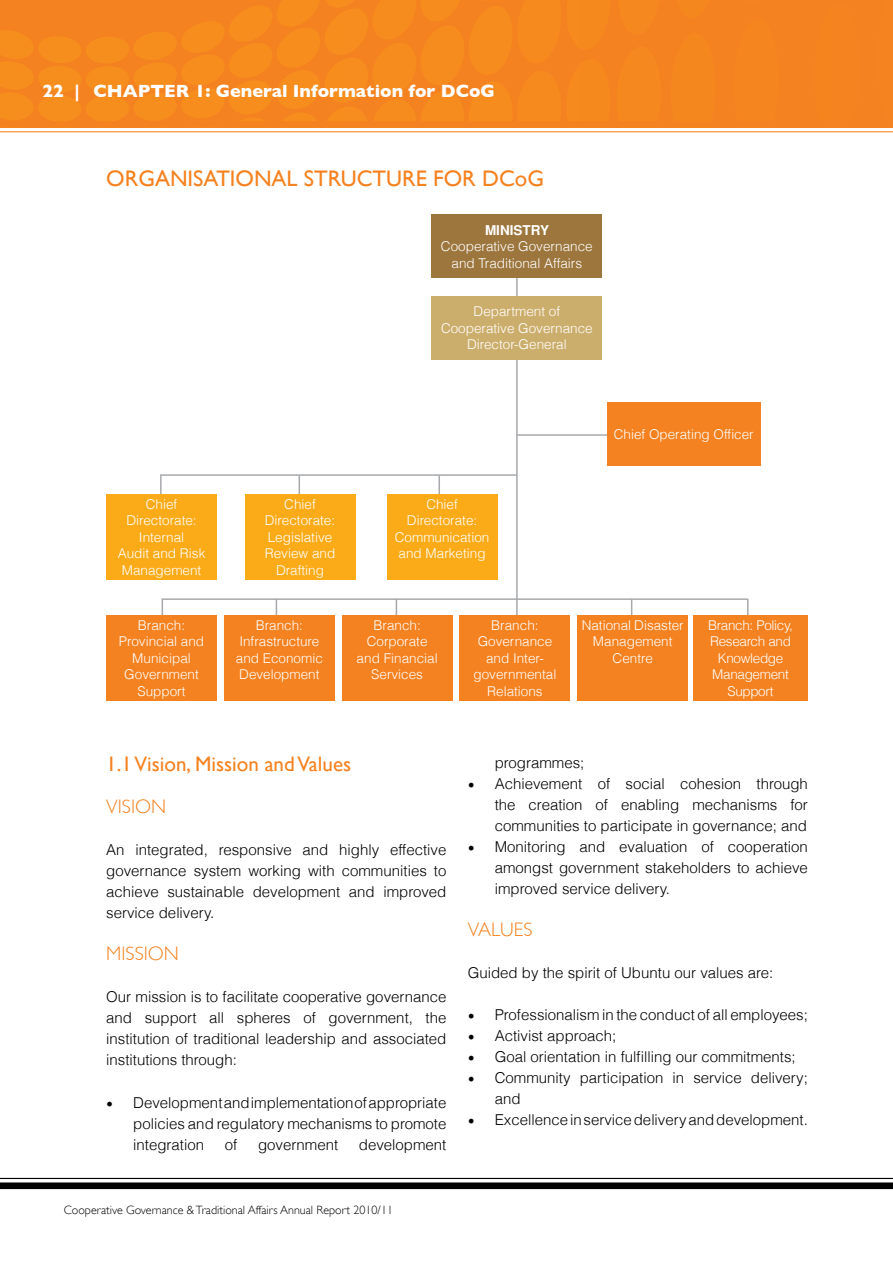
<style>
.page{position:relative;width:893px;height:1263px;background:#fff}
.page>*{position:absolute;margin:0;border:0;box-sizing:border-box;transform-origin:0 0}
.t1{font:22.5px "Gill Sans";color:#f58220}
.t2{font:21px "Gill Sans";color:#f58220}
.t3{font:300 19.5px "Gill Sans";color:#f58220}
.t4{font:700 18px "Gill Sans";color:#fff}
.t5{font:300 15px/21px "Helvetica";color:#000;text-align:justify}
.t6{font:300 13.5px/16.5px "Helvetica";color:#fff;text-align:center}
.t7{font:300 13.5px/16.5px "Helvetica";letter-spacing:-.025em;color:#fff;text-align:center}
.t8{font:700 13.5px "Helvetica";color:#fff}
.t9{font:300 12px "Gill Sans";color:#000}
.s1{font-family:"Minion Pro";font-weight:400;font-size:18px}
</style>
<div class="page">
<hr style="left:0;top:1178px;width:893px;height:1px;background:#000">
<div style="left:0;top:1183px;width:893px;height:6px;background:#000"></div>
<div style="left:0;top:0;width:893px;height:128px;background:#f58220"></div>
<hr style="left:0;top:131px;width:893px;height:1px;background:#f58220">
<svg style="left:299px;top:476px;width:1px;height:19px"></svg>
<hr style="left:438px;top:475px;width:2px;height:22px;background:#a7a9ac">
<hr style="left:160px;top:474px;width:357px;height:2px;background:#a7a9ac">
<hr style="left:517px;top:434px;width:104px;height:2px;background:#a7a9ac">
<hr style="left:162px;top:598px;width:586px;height:2px;background:#a7a9ac">
<svg style="left:162px;top:600px;width:1px;height:16px"></svg>
<svg style="left:276px;top:600px;width:1px;height:16px"></svg>
<svg style="left:396px;top:600px;width:1px;height:16px"></svg>
<hr style="left:516px;top:274px;width:2px;height:346px;background:#a7a9ac">
<svg style="left:631px;top:600px;width:1px;height:16px"></svg>
<svg style="left:747px;top:600px;width:1px;height:16px"></svg>
<hr style="left:160px;top:475px;width:2px;height:22px;background:#a7a9ac">
<div style="left:432px;top:214px;width:170px;height:64px;background:#9c763d"></div>
<div style="left:432px;top:296px;width:170px;height:64px;background:#ccae6c"></div>
<div style="left:106px;top:495px;width:111px;height:85px;background:#fbab18"></div>
<div style="left:387px;top:495px;width:110px;height:85px;background:#fbab18"></div>
<div style="left:245px;top:495px;width:110px;height:85px;background:#fbab18"></div>
<div style="left:106px;top:616px;width:111px;height:85px;background:#f58220"></div>
<div style="left:224px;top:616px;width:111px;height:85px;background:#f58220"></div>
<div style="left:342px;top:616px;width:110px;height:85px;background:#f58220"></div>
<div style="left:607px;top:403px;width:153px;height:63px;background:#f58220"></div>
<div style="left:577px;top:616px;width:111px;height:85px;background:#f58220"></div>
<div style="left:693px;top:616px;width:115px;height:85px;background:#f58220"></div>
<div style="left:460px;top:616px;width:110px;height:85px;background:#f58220"></div>
<p class="t4" style="left:43px;top:81px;width:454px">22 | CHAPTER 1: General Information for DCoG</p>
<h1 class="t1" style="left:106px;top:165px;width:439px">ORGANISATIO NAL STRUCTURE FO R DCOG</h1>
<p class="t8" style="left:485px;top:222px;width:66px">MINISTRY</p>
<p class="t6" style="left:441px;top:238px;width:153px">Cooperative Governance and Traditional Affairs</p>
<p class="t6" style="left:441px;top:303px;width:153px">Department of<br>Cooperative Governance<br>Director-General</p>
<p class="t6" style="left:118px;top:495px;width:89px">Chief<br>Directorate:<br>Internal<br>Audit and Risk<br>Management</p>
<p class="t6" style="left:395px;top:495px;width:96px">Chief<br>Directorate:<br>Communication and Marketing</p>
<p class="t6" style="left:265px;top:495px;width:72px">Chief<br>Directorate:<br>Legislative<br>Review and<br>Drafting</p>
<p class="t6" style="left:614px;top:426px;width:142px">Chief Operating Officer</p>
<p class="t6" style="left:119px;top:617px;width:87px">Branch:<br>Provincial and<br>Municipal<br>Government<br>Support</p>
<p class="t6" style="left:236px;top:617px;width:89px">Branch:<br>Infrastructure and Economic<br>Development</p>
<p class="t6" style="left:357px;top:617px;width:83px">Branch:<br>Corporate and Financial<br>Services</p>
<p class="t6" style="left:474px;top:617px;width:84px">Branch:<br>Governance and Inter&shy;governmental<br>Relations</p>
<p class="t6" style="left:582px;top:617px;width:104px">National Disaster<br>Management<br>Centre</p>
<p class="t7" style="left:708px;top:617px;width:86px">Branch: Policy,<br>Research and<br>Knowledge<br>Management<br>Support</p>
<h2 class="t2" style="left:106px;top:752px;width:246px">1.1 VISION, MISSION AND VALUES</h2>
<h3 class="t3" style="left:106px;top:795px;width:61px">VISION</h3>
<p class="t5" style="left:106px;top:839px;width:342px">An integrated, responsive and highly effective governance system working with communities to achieve sustainable development and improved service delivery.</p>
<h3 class="t3" style="left:106px;top:942px;width:74px">MISSION</h3>
<p class="t5" style="left:106px;top:986px;width:342px">Our mission is to facilitate cooperative governance and support all spheres of government, the institution of traditional leadership and associated institutions through:</p>
<p class="t5" style="left:133px;top:1091px;width:315px;text-indent:-27px"><span class="s1">•</span> Development and implementation of appropriate policies and regulatory mechanisms to promote integration</p>
<p class="t5" style="left:225px;top:1133px;width:14px">of</p>
<p class="t5" style="left:258px;top:1133px;width:82px">government</p>
<p class="t5" style="left:359px;top:1133px;width:89px">development</p>
<p class="t9" style="left:64px;top:1203px;width:331px">Cooperative Governance &amp; Traditional Affairs Annual Report 2010/11</p>
<p class="t5" style="left:495px;top:752px;width:91px">programmes;</p>
<p class="t5" style="left:495px;top:773px;width:315px;text-indent:-27px"><span class="s1">•</span> Achievement of social cohesion through the creation of enabling mechanisms for communities to participate in governance; and</p>
<p class="t5" style="left:495px;top:836px;width:315px;text-indent:-27px"><span class="s1">•</span> Monitoring and evaluation of cooperation amongst government stakeholders to achieve improved service delivery.</p>
<h3 class="t3" style="left:468px;top:918px;width:66px">VALUES</h3>
<p class="t5" style="left:468px;top:962px;width:307px">Guided by the spirit of Ubuntu our values are:</p>
<p class="t5" style="left:468px;top:1004px;width:342px"><span class="s1">•</span> Professionalism in the conduct of all employees;</p>
<p class="t5" style="left:468px;top:1025px;width:150px"><span class="s1">•</span> Activist approach;</p>
<p class="t5" style="left:468px;top:1046px;width:329px"><span class="s1">•</span> Goal orientation in fulfilling our commitments;</p>
<p class="t5" style="left:495px;top:1067px;width:315px;text-indent:-27px"><span class="s1">•</span> Community participation in service delivery; and</p>
<p class="t5" style="left:468px;top:1109px;width:342px"><span class="s1">•</span> Excellence in service delivery and development.</p>
</div>
